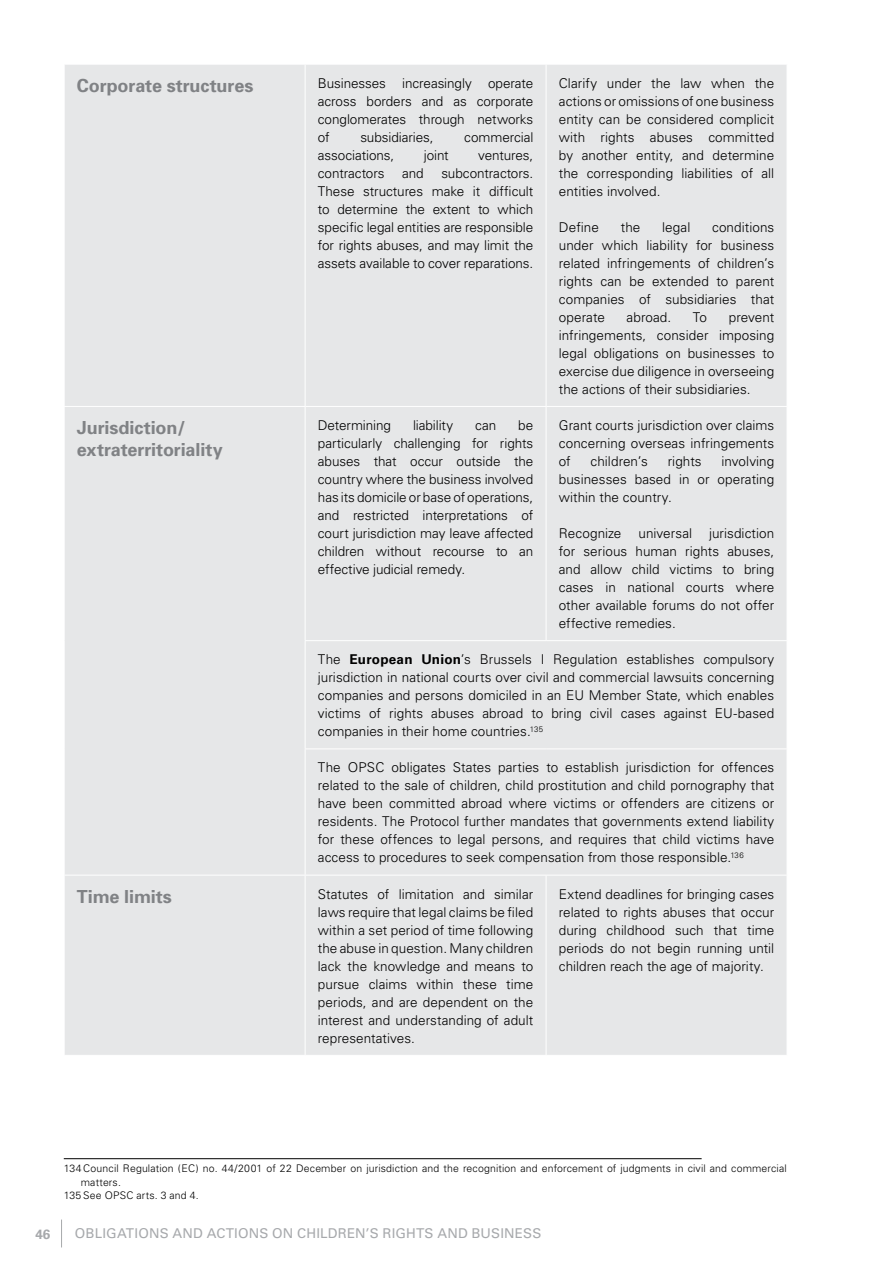
<style>
.page{position:relative;width:893px;height:1263px;background:#fff}
.page>*{position:absolute;margin:0;border:0;box-sizing:border-box;transform-origin:0 0}
.t1{font:700 18px/22.5px "Univers";letter-spacing:-.005em;color:#808285}
.t2{font:300 13.5px/18px "Univers";color:#000;text-align:justify}
.t3{font:13.5px "Univers";letter-spacing:.01em;color:#a7a9ac}
.t4{font:700 13.5px "Univers";color:#a7a9ac}
.t5{font:300 10.5px "Univers";letter-spacing:.015em;color:#000}
.s1{font-family:"Univers CE";font-weight:700}
</style>
<div class="page">
<svg style="left:61px;top:1219px;width:1px;height:28px"></svg>
<div style="left:65px;top:65px;width:722px;height:990px;background:#e6e7e8"></div>
<hr style="left:305px;top:65px;width:1px;height:341px;background:#fff">
<hr style="left:546px;top:65px;width:1px;height:341px;background:#fff">
<hr style="left:64px;top:406px;width:241px;height:1px;background:#fff">
<hr style="left:305px;top:406px;width:241px;height:1px;background:#fff">
<hr style="left:305px;top:407px;width:1px;height:233px;background:#fff">
<hr style="left:546px;top:406px;width:241px;height:1px;background:#fff">
<hr style="left:546px;top:407px;width:1px;height:233px;background:#fff">
<hr style="left:305px;top:640px;width:241px;height:1px;background:#fff">
<hr style="left:305px;top:641px;width:1px;height:107px;background:#fff">
<hr style="left:546px;top:640px;width:241px;height:1px;background:#fff">
<hr style="left:305px;top:748px;width:241px;height:1px;background:#fff">
<hr style="left:305px;top:749px;width:1px;height:126px;background:#fff">
<hr style="left:546px;top:748px;width:241px;height:1px;background:#fff">
<hr style="left:64px;top:875px;width:241px;height:1px;background:#fff">
<hr style="left:305px;top:875px;width:241px;height:1px;background:#fff">
<hr style="left:305px;top:875px;width:1px;height:180px;background:#fff">
<hr style="left:546px;top:875px;width:241px;height:1px;background:#fff">
<hr style="left:546px;top:875px;width:1px;height:180px;background:#fff">
<hr style="left:64px;top:1158px;width:638px;height:1px;background:#000">
<h1 class="t1" style="left:77px;top:74px;width:178px">Corporate structures</h1>
<p class="t2" style="left:318px;top:74px;width:217px">Businesses increasingly operate across borders and as corporate conglomerates through networks of</p>
<p class="t2" style="left:360px;top:128px;width:75px">subsidiaries,</p>
<p class="t2" style="left:464px;top:128px;width:71px">commercial</p>
<p class="t2" style="left:318px;top:146px;width:78px">associations,</p>
<p class="t2" style="left:424px;top:146px;width:27px">joint</p>
<p class="t2" style="left:478px;top:146px;width:57px">ventures,</p>
<p class="t2" style="left:318px;top:164px;width:68px">contractors</p>
<p class="t2" style="left:402px;top:164px;width:23px">and</p>
<p class="t2" style="left:318px;top:164px;width:217px;text-indent:123px">subcontractors.<br>These structures make it difficult to determine the extent to which specific legal entities are responsible for rights abuses, and may limit the assets available to cover reparations.</p>
<p class="t2" style="left:559px;top:74px;width:217px">Clarify under the law when the actions or omissions of one business entity can be considered complicit with rights abuses committed by another entity, and determine the corresponding liabilities of all entities involved.</p>
<p class="t2" style="left:559px;top:218px;width:42px">Define</p>
<p class="t2" style="left:621px;top:218px;width:21px">the</p>
<p class="t2" style="left:662px;top:218px;width:30px">legal</p>
<p class="t2" style="left:559px;top:218px;width:217px;text-indent:153px">conditions under which liability for business related infringements of children’s rights can be extended to parent companies of subsidiaries that operate</p>
<p class="t2" style="left:627px;top:308px;width:46px">abroad.</p>
<p class="t2" style="left:693px;top:308px;width:16px">To</p>
<p class="t2" style="left:559px;top:308px;width:217px;text-indent:170px">prevent infringements, consider imposing legal obligations on businesses to exercise due diligence in overseeing the actions of their subsidiaries.</p>
<p class="t2" style="left:318px;top:416px;width:217px;text-indent:200px">be particularly challenging for rights abuses that occur outside the country where the business involved has its domicile or base of operations, and restricted interpretations of court jurisdiction may leave affected children without recourse to an effective judicial remedy.</p>
<p class="t2" style="left:559px;top:416px;width:217px">Grant courts jurisdiction over claims concerning overseas infringements of</p>
<h1 class="t1" style="left:77px;top:416px;width:147px">Jurisdiction/ extraterritoriality</h1>
<p class="t2" style="left:318px;top:416px;width:75px">Determining</p>
<p class="t2" style="left:413px;top:416px;width:42px">liability</p>
<p class="t2" style="left:475px;top:416px;width:23px">can</p>
<p class="t2" style="left:559px;top:452px;width:217px;text-indent:163px">involving businesses based in or operating within the country.</p>
<p class="t2" style="left:559px;top:524px;width:64px">Recognize</p>
<p class="t2" style="left:638px;top:524px;width:55px">universal</p>
<p class="t2" style="left:591px;top:452px;width:59px">children’s</p>
<p class="t2" style="left:668px;top:452px;width:36px">rights</p>
<p class="t2" style="left:559px;top:524px;width:217px;text-indent:150px">jurisdiction for serious human rights abuses, and allow child victims to bring cases in national courts where other available forums do not offer effective remedies.</p>
<p class="t2" style="left:318px;top:650px;width:458px">The <span class="s1">European Union</span>’s Brussels I Regulation establishes compulsory jurisdiction in national courts over civil and commercial lawsuits concerning companies and persons domiciled in an EU Member State, which enables victims of rights abuses abroad to bring civil cases against EU-based companies in their home countries.<sup>135</sup></p>
<p class="t2" style="left:318px;top:758px;width:458px">The OPSC obligates States parties to establish jurisdiction for offences related to the sale of children, child prostitution and child pornography that have been committed abroad where victims or offenders are citizens or residents. The Protocol further mandates that governments extend liability for these offences to legal persons, and requires that child victims have access to procedures to seek compensation from those responsible.<sup>136</sup></p>
<h1 class="t1" style="left:77px;top:885px;width:97px">Time limits</h1>
<p class="t2" style="left:318px;top:885px;width:217px">Statutes of limitation and similar laws require that legal claims be filed within a set period of time following the abuse in question. Many children lack the knowledge and means to pursue claims within these time periods, and are dependent on the interest and understanding of adult representatives.</p>
<p class="t2" style="left:559px;top:885px;width:217px">Extend deadlines for bringing cases related to rights abuses that occur during childhood such that time periods do not begin running until children reach the age of majority.</p>
<p class="t5" style="left:64px;top:1162px;width:724px">134Council Regulation (EC) no. 44/2001 of 22 December on jurisdiction and the recognition and enforcement of judgments in civil and commercial</p>
<p class="t5" style="left:81px;top:1176px;width:42px">matters.</p>
<p class="t5" style="left:64px;top:1189px;width:136px">135 See OPSC arts. 3 and 4.</p>
<p class="t4" style="left:35px;top:1226px;width:16px">46</p>
<p class="t3" style="left:75px;top:1225px;width:468px">OBLIGATIONS AND ACTIONS ON CHILDREN’S RIGHTS AND BUSINESS</p>
</div>
